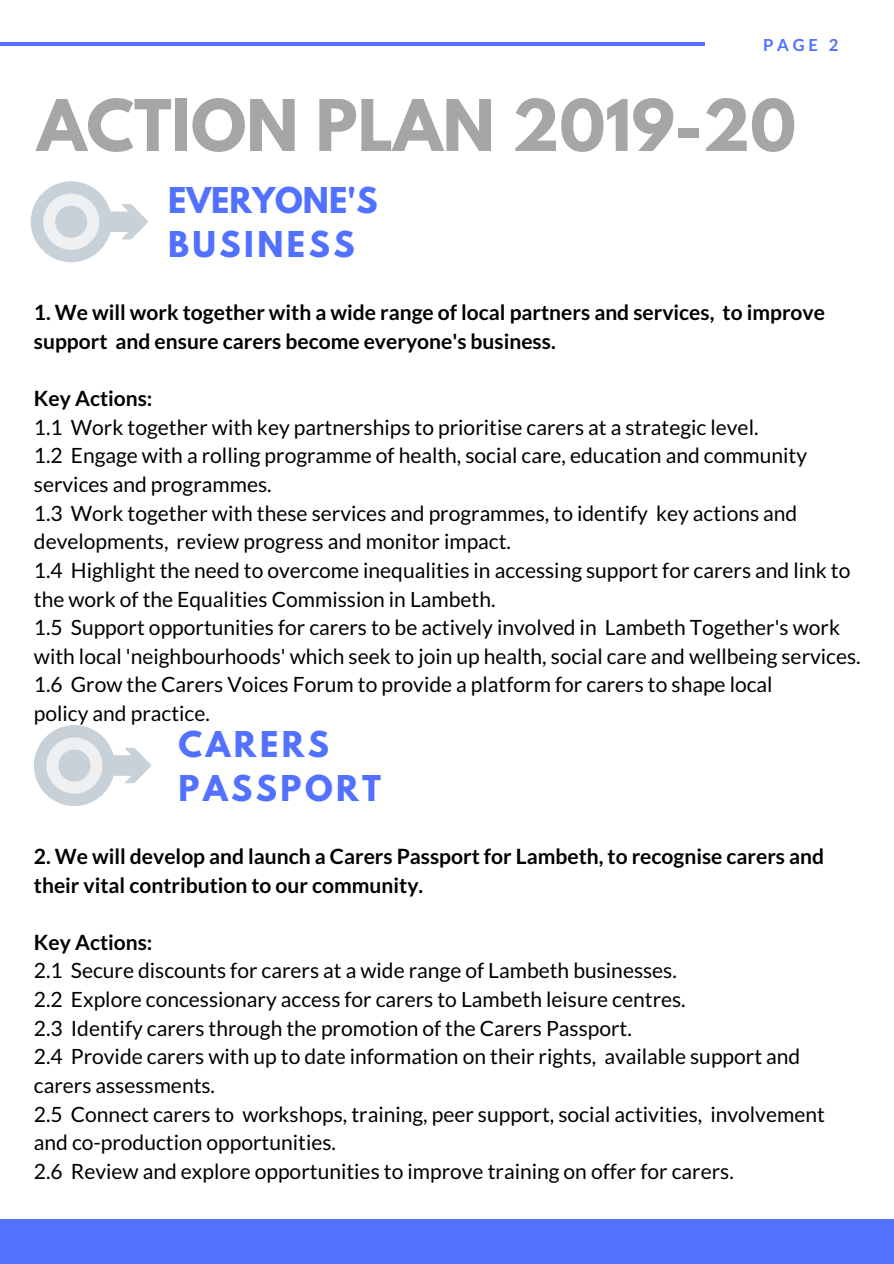
<style>
.page{position:relative;width:894px;height:1264px;background:#fff}
.page>*{position:absolute;margin:0;border:0;box-sizing:border-box;transform-origin:0 0}
.t1{font:700 63px "League Spartan";color:#a6a6a6}
.t2{font:700 31.5px/44px "League Spartan";letter-spacing:.055em;color:#5271ff}
.t3{font:700 31.5px/44px "League Spartan";letter-spacing:.11em;color:#5271ff}
.t4{font:21px/28.7px "Lato";color:#000}
.t5{font:700 21px/28.7px "Lato";color:#000}
.t6{font:700 16.5px "Lato";color:#5271ff}
</style>
<div class="page">
<div style="left:0;top:1219px;width:893px;height:44px;background:#5271ff"></div>
<hr style="left:0;top:42px;width:704px;height:3px;background:#5271ff">
<svg style="left:31px;top:181px;width:117px;height:81px"></svg>
<svg style="left:34px;top:725px;width:117px;height:81px"></svg>
<p class="t6" style="left:762px;top:35px;width:77px">PAGE 2</p>
<h1 class="t1" style="left:37px;top:94px;width:760px">ACTION PLAN 2019-20</h1>
<h2 class="t2" style="left:168px;top:183px;width:211px">EVERYONE'S<br>BUSINESS</h2>
<p class="t5" style="left:34px;top:297px;width:792px">1. We will work together with a wide range of local partners and services, to improve support and ensure carers become everyone's business.</p>
<p class="t5" style="left:34px;top:383px;width:120px">Key Actions:</p>
<p class="t4" style="left:34px;top:412px;width:828px">1.1 Work together with key partnerships to prioritise carers at a strategic level.<br>1.2 Engage with a rolling programme of health, social care, education and community services and programmes.<br>1.3 Work together with these services and programmes, to identify key actions and developments, review progress and monitor impact.<br>1.4 Highlight the need to overcome inequalities in accessing support for carers and link to the work of the Equalities Commission in Lambeth.<br>1.5 Support opportunities for carers to be actively involved in Lambeth Together's work with local 'neighbourhoods' which seek to join up health, social care and wellbeing services.<br>1.6 Grow the Carers Voices Forum to provide a platform for carers to shape local<br>policy and practice.</p>
<h2 class="t3" style="left:178px;top:726px;width:204px">CARERS<br>PASSPORT</h2>
<p class="t5" style="left:34px;top:841px;width:791px">2. We will develop and launch a Carers Passport for Lambeth, to recognise carers and their vital contribution to our community.</p>
<p class="t5" style="left:34px;top:927px;width:120px">Key Actions:</p>
<p class="t4" style="left:34px;top:956px;width:792px">2.1 Secure discounts for carers at a wide range of Lambeth businesses.<br>2.2 Explore concessionary access for carers to Lambeth leisure centres.<br>2.3 Identify carers through the promotion of the Carers Passport.<br>2.4 Provide carers with up to date information on their rights, available support and carers assessments.<br>2.5 Connect carers to workshops, training, peer support, social activities, involvement and co-production opportunities.<br>2.6 Review and explore opportunities to improve training on offer for carers.</p>
</div>
